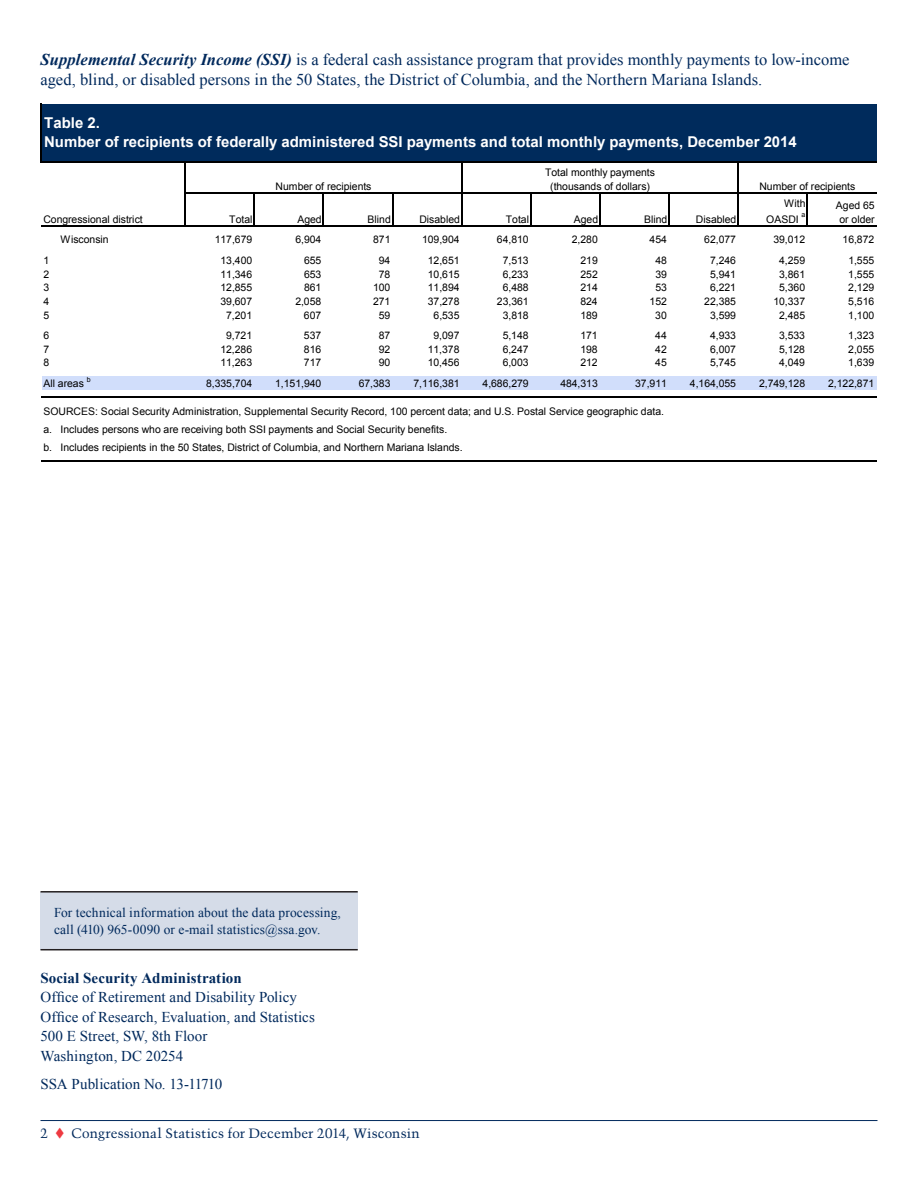
<style>
.page{position:relative;width:918px;height:1188px;background:#fff}
.page>*{position:absolute;margin:0;border:0;box-sizing:border-box;transform-origin:0 0}
.t1{font:16.5px/19.5px "Times New Roman";color:#00295c}
.t2{font:15px/19.5px "Times New Roman";letter-spacing:.005em;color:#00295c}
.t3{font:700 15px/19.2px "Arial";color:#fff}
.t4{font:700 15px "Times New Roman";letter-spacing:.01em;color:#00295c}
.t5{font:13.5px/16.2px "Times New Roman";letter-spacing:.01em;color:#00295c}
.t6{font:13.5px "Trump Mediaeval";letter-spacing:.01em;color:#00295c}
.t7{font:10.5px/13.6px "Arial";letter-spacing:-.005em;color:#000}
.t8{font:7.05px "Arial";color:#000}
.s1{font-weight:700;font-style:italic}
.s2{color:#ee3a41}
</style>
<div class="page">
<hr style="left:40px;top:1120px;width:838px;height:1px;background:#00295c">
<div style="left:42px;top:104px;width:835px;height:59px;background:#002b5c"></div>
<div style="left:42px;top:377px;width:835px;height:13px;background:#d1defb"></div>
<hr style="left:41px;top:103px;width:1px;height:60px;background:#000">
<hr style="left:185px;top:163px;width:1px;height:64px;background:#000">
<hr style="left:461px;top:163px;width:1px;height:64px;background:#000">
<hr style="left:737px;top:163px;width:2px;height:64px;background:#000">
<hr style="left:254px;top:194px;width:1px;height:33px;background:#000">
<hr style="left:323px;top:194px;width:1px;height:33px;background:#000">
<hr style="left:392px;top:194px;width:1px;height:33px;background:#000">
<hr style="left:530px;top:194px;width:2px;height:33px;background:#000">
<hr style="left:599px;top:194px;width:2px;height:33px;background:#000">
<hr style="left:668px;top:194px;width:2px;height:33px;background:#000">
<hr style="left:807px;top:194px;width:1px;height:33px;background:#000">
<hr style="left:42px;top:162px;width:835px;height:1px;background:#000">
<hr style="left:186px;top:192px;width:691px;height:2px;background:#000">
<hr style="left:41px;top:225px;width:836px;height:2px;background:#000">
<hr style="left:41px;top:396px;width:836px;height:2px;background:#000">
<hr style="left:41px;top:460px;width:836px;height:2px;background:#000">
<div style="left:40px;top:892px;width:318px;height:58px;background:#d5dce8"></div>
<hr style="left:40px;top:891px;width:318px;height:2px;background:#231f20">
<hr style="left:40px;top:949px;width:318px;height:1px;background:#231f20">
<h1 class="t1" style="left:40px;top:50px;width:810px"><span class="s1">Supplemental Security Income (SSI)</span> is a federal cash assistance program that provides monthly payments to low-income aged, blind, or disabled persons in the 50 States, the District of Columbia, and the Northern Mariana Islands.</h1>
<p class="t3" style="left:44px;top:113px;width:754px">Table 2.<br>Number of recipients of federally administered SSI payments and total monthly payments, December 2014</p>
<p class="t7" style="left:276px;top:179px;width:97px">Number of recipients</p>
<p class="t7" style="left:545px;top:166px;width:112px;text-align:center">Total monthly payments (thousands of dollars)</p>
<p class="t7" style="left:759px;top:179px;width:97px">Number of recipients</p>
<p class="t7" style="left:766px;top:196px;width:41px;line-height:15.6px;text-indent:18px">With<br>OASDI</p>
<p class="t7" style="left:836px;top:199px;width:40px;text-align:center">Aged 65 or older</p>
<p class="t8" style="left:802px;top:210px;width:5px">a</p>
<p class="t7" style="left:229px;top:212px;width:25px">Total</p>
<p class="t7" style="left:297px;top:212px;width:26px">Aged</p>
<p class="t7" style="left:368px;top:212px;width:25px">Blind</p>
<p class="t7" style="left:419px;top:212px;width:42px">Disabled</p>
<p class="t7" style="left:506px;top:212px;width:25px">Total</p>
<p class="t7" style="left:574px;top:212px;width:26px">Aged</p>
<p class="t7" style="left:644px;top:212px;width:25px">Blind</p>
<p class="t7" style="left:696px;top:212px;width:42px">Disabled</p>
<p class="t7" style="left:43px;top:212px;width:101px">Congressional district</p>
<p class="t7" style="left:43px;top:253px;width:7px;text-align:justify">1<br>2<br>3<br>4<br>5</p>
<p class="t7" style="left:43px;top:329px;width:7px">6</p>
<p class="t7" style="left:61px;top:233px;width:50px">Wisconsin</p>
<p class="t7" style="left:215px;top:233px;width:39px">117,679</p>
<p class="t7" style="left:295px;top:233px;width:27px">6,904</p>
<p class="t7" style="left:373px;top:233px;width:19px">871</p>
<p class="t7" style="left:422px;top:233px;width:39px">109,904</p>
<p class="t7" style="left:497px;top:233px;width:33px">64,810</p>
<p class="t7" style="left:572px;top:233px;width:27px">2,280</p>
<p class="t7" style="left:650px;top:233px;width:19px">454</p>
<p class="t7" style="left:704px;top:233px;width:33px">62,077</p>
<p class="t7" style="left:773px;top:233px;width:33px">39,012</p>
<p class="t7" style="left:843px;top:233px;width:33px">16,872</p>
<p class="t7" style="left:221px;top:253px;width:33px">13,400</p>
<p class="t7" style="left:304px;top:253px;width:19px">655</p>
<p class="t7" style="left:379px;top:253px;width:13px">94</p>
<p class="t7" style="left:428px;top:253px;width:33px">12,651</p>
<p class="t7" style="left:503px;top:253px;width:27px">7,513</p>
<p class="t7" style="left:580px;top:253px;width:19px">219</p>
<p class="t7" style="left:655px;top:253px;width:13px">48</p>
<p class="t7" style="left:710px;top:253px;width:27px">7,246</p>
<p class="t7" style="left:779px;top:253px;width:27px">4,259</p>
<p class="t7" style="left:848px;top:253px;width:27px">1,555</p>
<p class="t7" style="left:220px;top:267px;width:33px">11,346</p>
<p class="t7" style="left:304px;top:267px;width:19px">653</p>
<p class="t7" style="left:379px;top:267px;width:13px">78</p>
<p class="t7" style="left:428px;top:267px;width:33px">10,615</p>
<p class="t7" style="left:503px;top:267px;width:27px">6,233</p>
<p class="t7" style="left:580px;top:267px;width:19px">252</p>
<p class="t7" style="left:655px;top:267px;width:13px">39</p>
<p class="t7" style="left:710px;top:267px;width:27px">5,941</p>
<p class="t7" style="left:779px;top:267px;width:27px">3,861</p>
<p class="t7" style="left:848px;top:267px;width:27px">1,555</p>
<p class="t7" style="left:220px;top:281px;width:33px">12,855</p>
<p class="t7" style="left:304px;top:281px;width:19px">861</p>
<p class="t7" style="left:373px;top:281px;width:19px">100</p>
<p class="t7" style="left:428px;top:281px;width:33px">11,894</p>
<p class="t7" style="left:503px;top:281px;width:27px">6,488</p>
<p class="t7" style="left:580px;top:281px;width:19px">214</p>
<p class="t7" style="left:655px;top:281px;width:13px">53</p>
<p class="t7" style="left:710px;top:281px;width:27px">6,221</p>
<p class="t7" style="left:779px;top:281px;width:27px">5,360</p>
<p class="t7" style="left:848px;top:281px;width:27px">2,129</p>
<p class="t7" style="left:220px;top:295px;width:33px">39,607</p>
<p class="t7" style="left:295px;top:295px;width:27px">2,058</p>
<p class="t7" style="left:373px;top:295px;width:19px">271</p>
<p class="t7" style="left:428px;top:295px;width:33px">37,278</p>
<p class="t7" style="left:497px;top:295px;width:33px">23,361</p>
<p class="t7" style="left:580px;top:295px;width:19px">824</p>
<p class="t7" style="left:650px;top:295px;width:19px">152</p>
<p class="t7" style="left:704px;top:295px;width:33px">22,385</p>
<p class="t7" style="left:773px;top:295px;width:33px">10,337</p>
<p class="t7" style="left:848px;top:295px;width:27px">5,516</p>
<p class="t7" style="left:226px;top:308px;width:27px">7,201</p>
<p class="t7" style="left:304px;top:308px;width:19px">607</p>
<p class="t7" style="left:379px;top:308px;width:13px">59</p>
<p class="t7" style="left:434px;top:308px;width:27px">6,535</p>
<p class="t7" style="left:503px;top:308px;width:27px">3,818</p>
<p class="t7" style="left:580px;top:308px;width:19px">189</p>
<p class="t7" style="left:655px;top:308px;width:13px">30</p>
<p class="t7" style="left:710px;top:308px;width:27px">3,599</p>
<p class="t7" style="left:779px;top:308px;width:27px">2,485</p>
<p class="t7" style="left:848px;top:308px;width:27px">1,100</p>
<p class="t7" style="left:226px;top:329px;width:27px">9,721</p>
<p class="t7" style="left:304px;top:329px;width:19px">537</p>
<p class="t7" style="left:379px;top:329px;width:13px">87</p>
<p class="t7" style="left:434px;top:329px;width:27px">9,097</p>
<p class="t7" style="left:503px;top:329px;width:27px">5,148</p>
<p class="t7" style="left:580px;top:329px;width:19px">171</p>
<p class="t7" style="left:655px;top:329px;width:13px">44</p>
<p class="t7" style="left:710px;top:329px;width:27px">4,933</p>
<p class="t7" style="left:779px;top:329px;width:27px">3,533</p>
<p class="t7" style="left:848px;top:329px;width:27px">1,323</p>
<p class="t7" style="left:220px;top:342px;width:33px">12,286</p>
<p class="t7" style="left:304px;top:342px;width:19px">816</p>
<p class="t7" style="left:379px;top:342px;width:13px">92</p>
<p class="t7" style="left:428px;top:342px;width:33px">11,378</p>
<p class="t7" style="left:503px;top:342px;width:27px">6,247</p>
<p class="t7" style="left:580px;top:342px;width:19px">198</p>
<p class="t7" style="left:655px;top:342px;width:13px">42</p>
<p class="t7" style="left:710px;top:342px;width:27px">6,007</p>
<p class="t7" style="left:779px;top:342px;width:27px">5,128</p>
<p class="t7" style="left:848px;top:342px;width:27px">2,055</p>
<p class="t7" style="left:220px;top:356px;width:33px">11,263</p>
<p class="t7" style="left:304px;top:356px;width:19px">717</p>
<p class="t7" style="left:379px;top:356px;width:13px">90</p>
<p class="t7" style="left:428px;top:356px;width:33px">10,456</p>
<p class="t7" style="left:503px;top:356px;width:27px">6,003</p>
<p class="t7" style="left:580px;top:356px;width:19px">212</p>
<p class="t7" style="left:655px;top:356px;width:13px">45</p>
<p class="t7" style="left:710px;top:356px;width:27px">5,745</p>
<p class="t7" style="left:779px;top:356px;width:27px">4,049</p>
<p class="t7" style="left:848px;top:356px;width:27px">1,639</p>
<p class="t7" style="left:206px;top:377px;width:48px">8,335,704</p>
<p class="t7" style="left:275px;top:377px;width:48px">1,151,940</p>
<p class="t7" style="left:359px;top:377px;width:33px">67,383</p>
<p class="t7" style="left:413px;top:377px;width:48px">7,116,381</p>
<p class="t7" style="left:483px;top:377px;width:48px">4,686,279</p>
<p class="t7" style="left:560px;top:377px;width:39px">484,313</p>
<p class="t7" style="left:635px;top:377px;width:33px">37,911</p>
<p class="t7" style="left:690px;top:377px;width:48px">4,164,055</p>
<p class="t7" style="left:759px;top:377px;width:48px">2,749,128</p>
<p class="t7" style="left:828px;top:377px;width:48px">2,122,871</p>
<p class="t7" style="left:43px;top:342px;width:7px">7<br>8</p>
<p class="t7" style="left:43px;top:377px;width:42px">All areas</p>
<p class="t8" style="left:87px;top:375px;width:5px">b</p>
<p class="t7" style="left:43px;top:404px;width:622px">SOURCES: Social Security Administration, Supplemental Security Record, 100 percent data; and U.S. Postal Service geographic data.</p>
<p class="t7" style="left:43px;top:420px;width:10px;line-height:18.1px">a. b.</p>
<p class="t7" style="left:61px;top:420px;width:404px;line-height:18.1px">Includes persons who are receiving both SSI payments and Social Security benefits.<br>Includes recipients in the 50 States, District of Columbia, and Northern Mariana Islands.</p>
<p class="t5" style="left:54px;top:905px;width:288px">For technical information about the data processing, call (410) 965-0090 or e-mail statistics@ssa.gov.</p>
<h2 class="t4" style="left:40px;top:967px;width:203px">Social Security Administration</h2>
<h2 class="t2" style="left:40px;top:987px;width:276px">Office of Retirement and Disability Policy Office of Research, Evaluation, and Statistics 500 E Street, SW, 8th Floor<br>Washington, DC 20254</h2>
<h2 class="t2" style="left:40px;top:1074px;width:183px">SSA Publication No. 13-11710</h2>
<p class="t6" style="left:40px;top:1125px;width:381px">2 <span class="s2">▼</span> Congressional Statistics for December 2014, Wisconsin</p>
</div>
